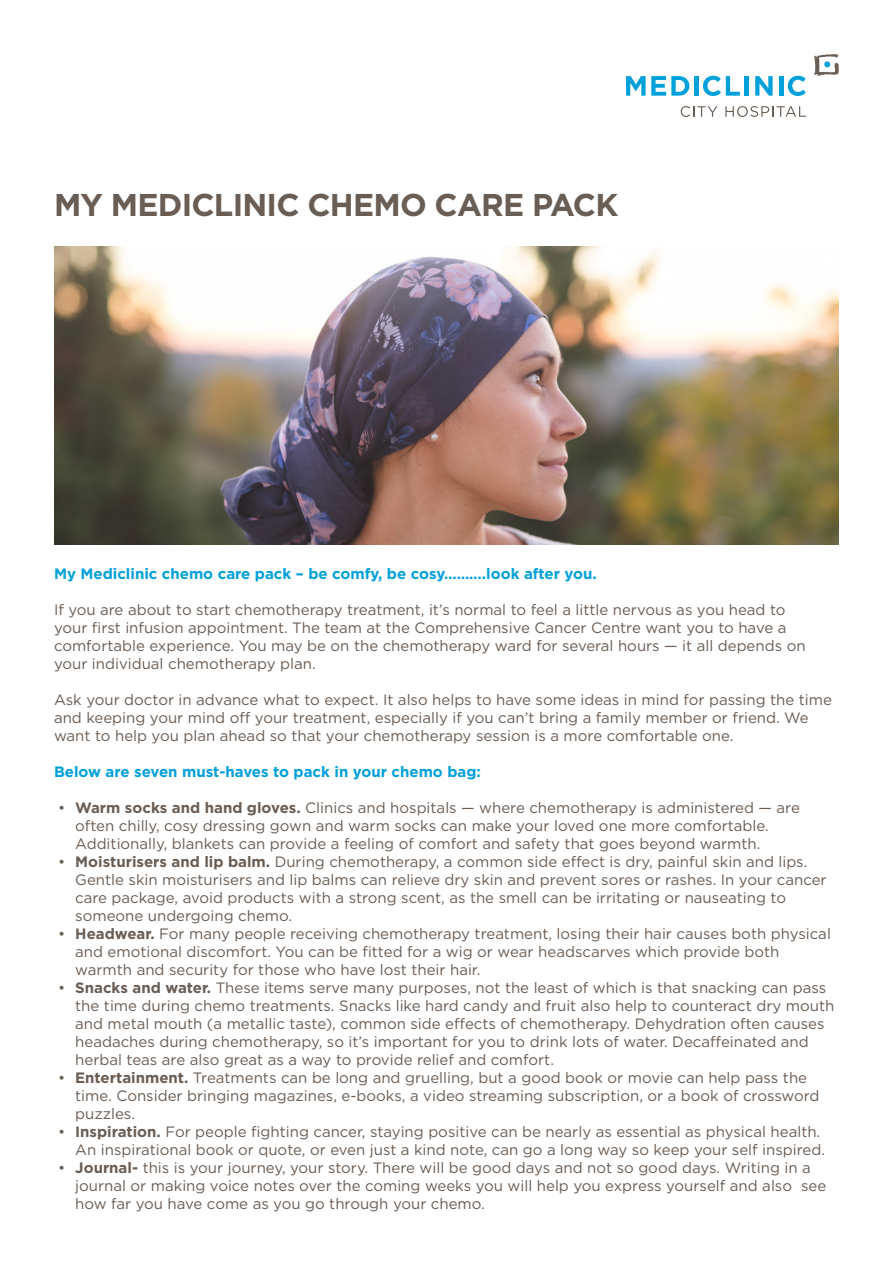
<style>
.page{position:relative;width:893px;height:1263px;background:#fff}
.page>*{position:absolute;margin:0;border:0;box-sizing:border-box;transform-origin:0 0}
.Paragraph_Style_1{font:700 31.5px "Gotham";letter-spacing:-.025em;color:#695d54}
.t1{font:15px/18px "Gotham";color:#695d54}
.t2{font:700 15px "Gotham";color:#00a0da}
.s1{font-weight:700}
</style>
<div class="page">
<svg style="left:814px;top:54px;width:25px;height:22px"></svg>
<svg style="left:626px;top:76px;width:63px;height:20px"></svg>
<hr style="left:694px;top:76px;width:4px;height:20px;background:#00a0da">
<svg style="left:703px;top:76px;width:37px;height:20px"></svg>
<hr style="left:745px;top:76px;width:4px;height:20px;background:#00a0da">
<svg style="left:755px;top:76px;width:18px;height:20px"></svg>
<hr style="left:779px;top:76px;width:4px;height:20px;background:#00a0da">
<svg style="left:788px;top:76px;width:18px;height:20px"></svg>
<svg style="left:681px;top:106px;width:36px;height:11px"></svg>
<svg style="left:725px;top:106px;width:81px;height:11px"></svg>
<img style="left:54px;top:247px;width:785px;height:297px">
<p class="Paragraph_Style_1" style="left:54px;top:183px;width:566px">MY MEDICLINIC CHEMO CARE PACK</p>
<p class="t2" style="left:54px;top:563px;width:544px">My Mediclinic chemo care pack – be comfy, be cosy……….look after you.</p>
<p class="t1" style="left:54px;top:600px;width:753px">If you are about to start chemotherapy treatment it, s’ normal to feel a little nervous as you head to your first infusion appointment. The team at the Comprehensive Cancer Centre want you to have a comfortable experience. You may be on the chemotherapy ward for several hours — it all depends on your individual chemotherapy plan.</p>
<p class="t1" style="left:54px;top:690px;width:779px">Ask your doctor in advance what to expect It. also helps to have some ideas in mind for passing the time and keeping your mind off your treatment, especially if you can t’ bring a family member or friend. We want to help you plan ahead so that your chemotherapy session is a more comfortable one.</p>
<p class="t2" style="left:54px;top:761px;width:428px">Below are seven must-haves to pack in your chemo bag:</p>
<p class="t1" style="left:75px;top:798px;width:726px"><span class="s1">Warm socks and hand gloves.</span> Clinics and hospitals — where chemotherapy is administered — are</p>
<p class="t1" style="left:58px;top:798px;width:9px">•</p>
<p class="t1" style="left:58px;top:852px;width:9px">•</p>
<p class="t1" style="left:58px;top:924px;width:9px">•</p>
<p class="t1" style="left:58px;top:978px;width:9px">•</p>
<p class="t1" style="left:58px;top:1068px;width:9px">•</p>
<p class="t1" style="left:58px;top:1122px;width:9px">•</p>
<p class="t1" style="left:58px;top:1158px;width:9px">•</p>
<p class="t1" style="left:75px;top:816px;width:695px">often chilly, cosy dressing gown and warm socks can make your loved one more comfortable.<br>Additionally, blankets can provide a feeling of comfort and safety that goes beyond warmth.</p>
<p class="t1" style="left:75px;top:852px;width:734px"><span class="s1">Moisturisers and lip balm.</span> During chemotherapy a, common side effect is dry, painful skin and lips.</p>
<p class="t1" style="left:75px;top:870px;width:753px">Gentle skin moisturisers and lip balms can relieve dry skin and prevent sores or rashes In. your cancer care package, avoid products with a strong scent, as the smell can be irritating or nauseating to someone undergoing chemo.</p>
<p class="t1" style="left:75px;top:924px;width:757px"><span class="s1">Headwear.</span> For many people receiving chemotherapy treatment, losing their hair causes both physical</p>
<p class="t1" style="left:75px;top:942px;width:706px">and emotional discomfort. You can be fitted for a wig or wear headscarves which provide both warmth and security for those who have lost their hair.</p>
<p class="t1" style="left:75px;top:978px;width:752px"><span class="s1">Snacks and water.</span> These items serve many purposes, not the least of which is that snacking can pass</p>
<p class="t1" style="left:75px;top:996px;width:760px">the time during chemo treatments. Snacks like hard candy and fruit also help to counteract dry mouth and metal mouth (a metallic taste ,) common side effects of chemotherapy. Dehydration often causes headaches during chemotherapy, so it s’ important for you to drink lots of water. Decaffeinated and herbal teas are also great as a way to provide relief and comfort.</p>
<p class="t1" style="left:75px;top:1068px;width:733px"><span class="s1">Entertainment.</span> Treatments can be long and gruelling, but a good book or movie can help pass the</p>
<p class="t1" style="left:75px;top:1086px;width:746px">time. Consider bringing magazines -e, books a, video streaming subscription, or a book of crossword puzzles.</p>
<p class="t1" style="left:75px;top:1122px;width:746px"><span class="s1">Inspiration.</span> For people fighting cancer, staying positive can be nearly as essential as physical health.</p>
<p class="t1" style="left:75px;top:1140px;width:751px">An inspirational book or quote, or even just a kind note, can go a long way so keep your self inspired.</p>
<p class="t1" style="left:75px;top:1158px;width:737px"><span class="s1">Journal-</span> this is your journey, your story. There will be good days and not so good days. Writing in a</p>
<p class="t1" style="left:75px;top:1176px;width:718px">journal or making voice notes over the coming weeks you will help you express yourself and also how far you have come as you go through your chemo.</p>
<p class="t1" style="left:801px;top:1176px;width:27px">see</p>
</div>
